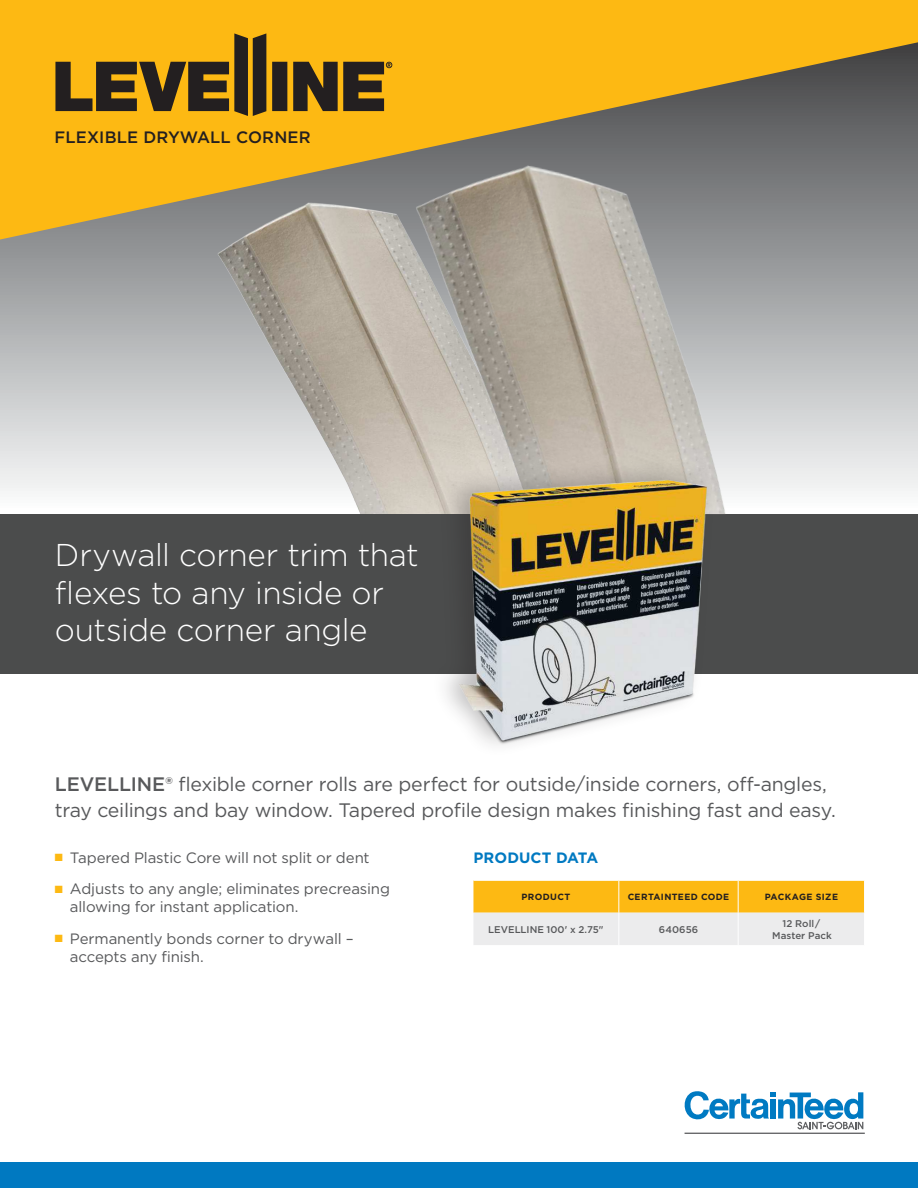
<style>
.page{position:relative;width:918px;height:1188px;background:#fff}
.page>*{position:absolute;margin:0;border:0;box-sizing:border-box;transform-origin:0 0}
.t1{font:300 31.5px/37.5px "Gotham";letter-spacing:-.015em;color:#fff}
.t2{font:19.5px/25.5px "Gotham";letter-spacing:-.015em;color:#58595b}
.t3{font:500 16.5px "Gotham";letter-spacing:.01em;color:#231f20}
.t4{font:15px/18px "Gotham";letter-spacing:-.01em;color:#58595b}
.t5{font:700 15px "Gotham";letter-spacing:.005em;color:#0079c1}
.t6{font:10.5px "Zapf Dingbats ITC";color:#fdb913}
.t7{font:500 9.75px/12px "Gotham";letter-spacing:.005em;color:#58595b;text-align:center}
.t8{font:700 9px "Gotham";letter-spacing:.04em;color:#231f20}
.s1{font-weight:500}
.s2{color:#fdb913}
</style>
<div class="page">
<img style="left:209px;top:240px;width:187px;height:274px">
<svg style="left:0;top:0;width:918px;height:240px;background:#cba036"></svg>
<svg style="left:685px;top:1091px;width:178px;height:38px"></svg>
<hr style="left:685px;top:1133px;width:180px;height:1px;background:#5f6062">
<svg style="left:473px;top:881px;width:391px;height:64px;background:#f4d382"></svg>
<hr style="left:618px;top:881px;width:1px;height:32px;background:#fff">
<hr style="left:738px;top:881px;width:1px;height:32px;background:#fff">
<hr style="left:618px;top:913px;width:1px;height:32px;background:#fff">
<hr style="left:738px;top:913px;width:1px;height:32px;background:#fff">
<svg style="left:55px;top:33px;width:337px;height:83px;background:#9e7618"></svg>
<div style="left:0;top:514px;width:918px;height:160px;background:#4b4c4c"></div>
<div style="left:0;top:1163px;width:918px;height:25px;background:#0079c1"></div>
<img style="left:396px;top:155px;width:405px;height:359px">
<div style="left:430px;top:456px;width:286px;height:302px;background:#231f20;opacity:.3"></div>
<img style="left:435px;top:457px;width:297px;height:301px">
<p class="t3" style="left:55px;top:130px;width:258px">FLEXIBLE DRYWALL CORNER</p>
<h1 class="t1" style="left:55px;top:538px;width:365px">Drywall corner trim that flexes to any inside or outside corner angle</h1>
<h2 class="t2" style="left:55px;top:773px;width:782px"><span class="s1">LEVELLINE®</span> flexible corner rolls are perfect for outside/inside corners, off-angles, tray ceilings and bay window. Tapered profile design makes finishing fast and easy.</h2>
<p class="t4" style="left:55px;top:849px;width:316px"><span class="s2">■</span> Tapered Plastic Core will not split or dent</p>
<p class="t6" style="left:63px;top:884px;width:4px">■</p>
<p class="t4" style="left:70px;top:881px;width:322px;text-indent:-15px"><span class="s2">■</span> Adjusts to any angle; eliminates precreasing allowing for instant application.</p>
<p class="t4" style="left:70px;top:930px;width:285px;text-indent:-15px"><span class="s2">■</span> Permanently bonds corner to drywall – accepts any finish.</p>
<p class="t5" style="left:473px;top:851px;width:126px">PRODUCT DATA</p>
<p class="t8" style="left:522px;top:893px;width:50px">PRODUCT</p>
<p class="t8" style="left:628px;top:893px;width:103px">CERTAINTEED CODE</p>
<p class="t8" style="left:765px;top:893px;width:75px">PACKAGE SIZE</p>
<p class="t7" style="left:488px;top:924px;width:117px">LEVELLINE 100' x 2.75"</p>
<p class="t7" style="left:659px;top:924px;width:41px">640656</p>
<p class="t7" style="left:772px;top:918px;width:61px">12 Roll /<br>Master Pack</p>
</div>
